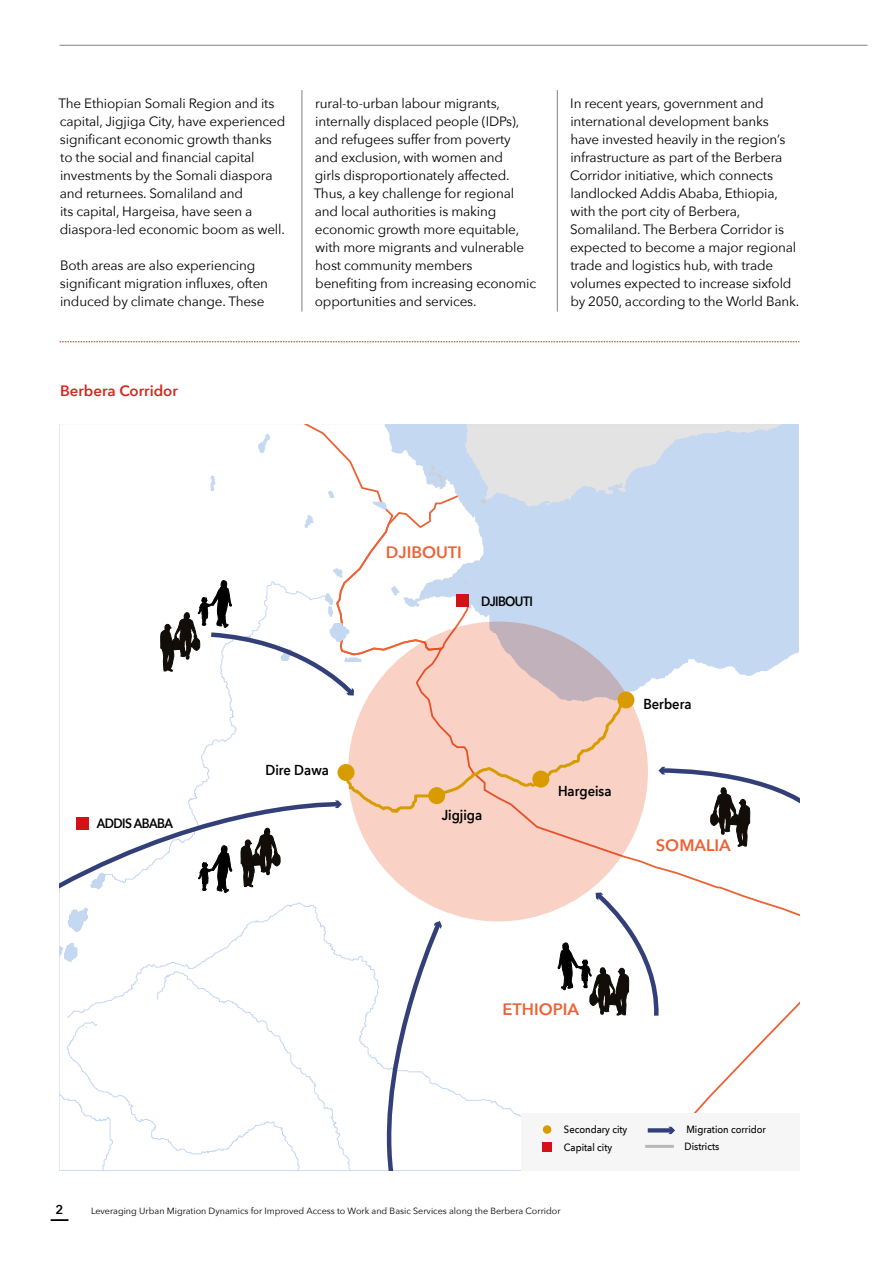
<style>
.page{position:relative;width:893px;height:1263px;background:#fff}
.page>*{position:absolute;margin:0;border:0;box-sizing:border-box;transform-origin:0 0}
.t1{font:600 16.5px "Avenir Next";color:#ec6235}
.t2{font:600 15px "Avenir Next";color:#d12a1f}
.t3{font:600 14.4px "Avenir Next";color:#000;scale:.9 1}
.t4{font:13.5px/18px "Avenir Next";letter-spacing:-.01em;color:#000}
.t5{font:600 13.5px "Avenir Next";letter-spacing:-.05em;color:#000;scale:.9 1}
.t6{font:600 12.75px "Avenir Next";color:#000}
.t7{font:500 10.5px/17.7px "Avenir Next";color:#000;scale:.9 1}
.t8{font:9px "Avenir Next";color:#000}
</style>
<div class="page">
<svg style="left:60px;top:424px;width:739px;height:746px"></svg>
<hr style="left:645px;top:1145px;width:29px;height:3px;background:#b7b8b9">
<div style="left:456px;top:594px;width:13px;height:13px;background:#d31218"></div>
<div style="left:76px;top:817px;width:13px;height:13px;background:#d31218"></div>
<div style="left:542px;top:1142px;width:10px;height:9px;background:#d31218"></div>
<svg style="left:60px;top:341px;width:739px;height:1px"></svg>
<hr style="left:302px;top:90px;width:1px;height:222px;background:#818181">
<hr style="left:557px;top:90px;width:1px;height:222px;background:#818181">
<hr style="left:60px;top:45px;width:807px;height:1px;background:#818181">
<svg style="left:51px;top:1219px;width:17px;height:2px"></svg>
<p class="t4" style="left:59px;top:94px;width:228px">The Ethiopian Somali Region and its capital, Jigjiga City, have experienced significant economic growth thanks to the social and financial capital investments by the Somali diaspora and returnees. Somaliland and<br>its capital, Hargeisa, have seen a diaspora-led economic boom as well.</p>
<p class="t4" style="left:60px;top:256px;width:210px">Both areas are also experiencing significant migration influxes, often induced by climate change. These</p>
<p class="t4" style="left:314px;top:94px;width:224px">rural-to-urban labour migrants, internally displaced people (IDPs), and refugees suffer from poverty and exclusion, with women and<br>girls disproportionately affected.<br>Thus, a key challenge for regional and local authorities is making economic growth more equitable, with more migrants and vulnerable host community members benefiting from increasing economic opportunities and services.</p>
<p class="t4" style="left:570px;top:94px;width:231px">In recent years, government and international development banks have invested heavily in the region’s infrastructure as part of the Berbera Corridor initiative, which connects landlocked Addis Ababa, Ethiopia, with the port city of Berbera, Somaliland. The Berbera Corridor is expected to become a major regional trade and logistics hub, with trade volumes expected to increase sixfold by 2050, according to the World Bank.</p>
<p class="t2" style="left:60px;top:378px;width:119px">Berbera Corridor</p>
<p class="t1" style="left:386px;top:538px;width:77px">DJIBOUTI</p>
<p class="t5" style="left:481px;top:589px;width:59px">DJIBOUTI</p>
<p class="t3" style="left:643px;top:692px;width:55px">Berbera</p>
<p class="t5" style="left:97px;top:812px;width:86px">ADDIS ABABA</p>
<p class="t3" style="left:266px;top:757px;width:72px">Dire Dawa</p>
<p class="t3" style="left:442px;top:803px;width:46px">Jigjiga</p>
<p class="t3" style="left:558px;top:778px;width:61px">Hargeisa</p>
<p class="t1" style="left:656px;top:831px;width:77px">SOMALIA</p>
<p class="t1" style="left:502px;top:995px;width:78px">ETHIOPIA</p>
<p class="t7" style="left:564px;top:1120px;width:72px">Secondary city<br>Capital city</p>
<p class="t7" style="left:685px;top:1121px;width:92px;line-height:16.4px">Migration corridor<br>Districts</p>
<p class="t6" style="left:56px;top:1198px;width:9px">2</p>
<p class="t8" style="left:91px;top:1203px;width:471px">Leveraging Urban Migration Dynamics for Improved Access to Work and Basic Services along the Berbera Corridor</p>
</div>
